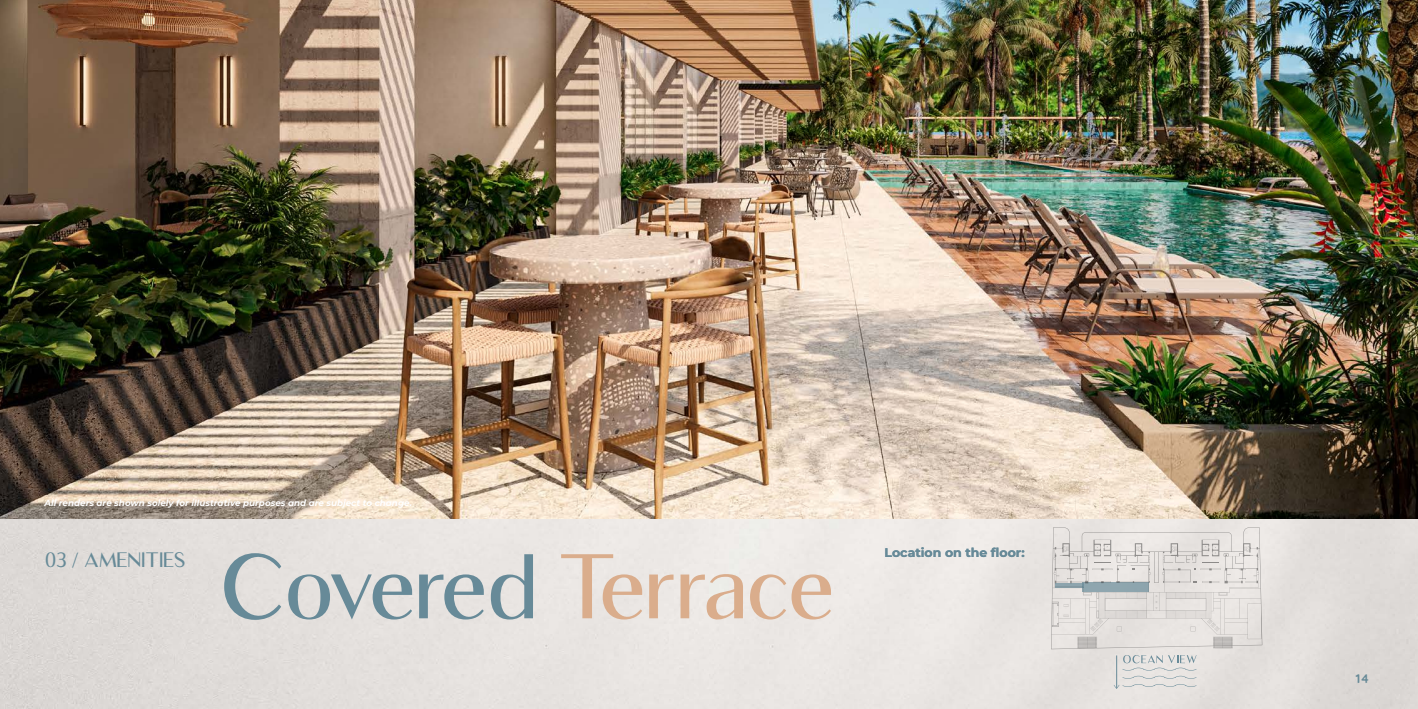
<style>
.page{position:relative;width:1418px;height:709px;background:#fff}
.page>*{position:absolute;margin:0;border:0;box-sizing:border-box;transform-origin:0 0}
.t1{font:87.5px "Luxia";letter-spacing:-.01em;color:#678a98}
.t2{font:20px "Luxia";color:#678a97}
.t3{font:700 12.5px "Montserrat";color:#678a98}
.t4{font:700 12.5px "Quicksand";color:#678a97}
.t5{font:italic 700 8.75px "Montserrat";color:#fff}
.s1{color:#daad8c}
</style>
<div class="page">
<img style="left:0;top:518px;width:1417px;height:191px">
<img style="left:0;top:0;width:1417px;height:518px">
<svg style="left:1050px;top:527px;width:212px;height:122px;background:#dedbd9"></svg>
<svg style="left:1113px;top:676px;width:83px;height:13px"></svg>
<svg style="left:1122px;top:655px;width:74px;height:15px"></svg>
<hr style="left:1116px;top:655px;width:1px;height:33px;background:#678a98">
<p class="t5" style="left:44px;top:496px;width:369px">All renders are shown solely for illustrative purposes and are subject to change.</p>
<h1 class="t1" style="left:221px;top:533px;width:615px">Covered <span class="s1">Terrace</span></h1>
<h2 class="t2" style="left:45px;top:547px;width:142px">03 / AMENITIES</h2>
<h3 class="t3" style="left:884px;top:544px;width:141px">Location on the floor:</h3>
<h3 class="t4" style="left:1355px;top:668px;width:15px">14</h3>
</div>
